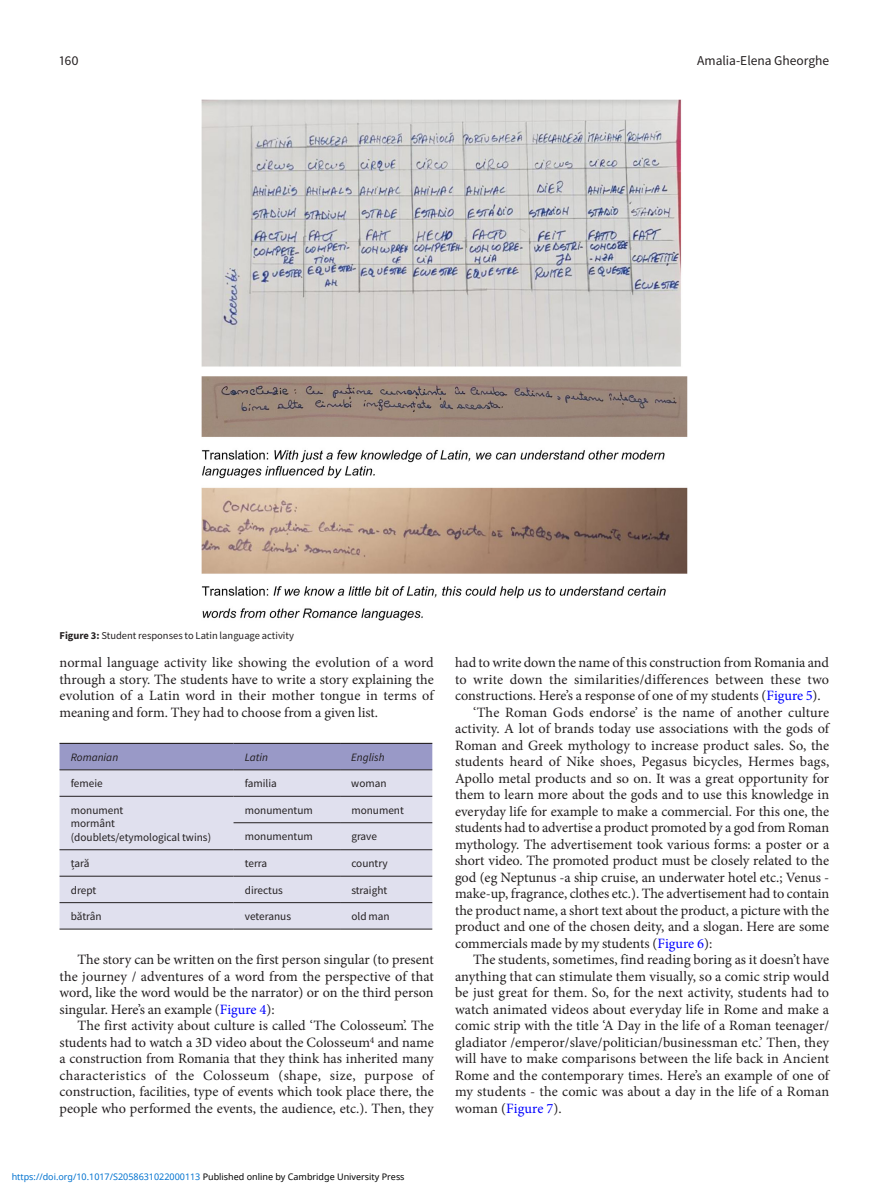
<style>
.page{position:relative;width:893px;height:1191px;background:#fff}
.page>*{position:absolute;margin:0;border:0;box-sizing:border-box;transform-origin:0 0}
.t1{font:14.25px/16.5px "Minion Pro";color:#231f20;text-align:justify}
.t2{font:13.5px "Source Sans Pro";color:#231f20}
.t3{font:11.25px/13.5px "Source Sans Pro";color:#231f20}
.t4{font:italic 11.25px "Source Sans Pro";color:#231f20}
.t5{font:10.5px "Source Sans Pro";color:#231f20}
.t6{font:9px "Noto Sans";color:#0172cf}
.s1{font-weight:700}
.s2{color:#00f}
.s3{color:#000}
</style>
<div class="page">
<img style="left:201px;top:99px;width:486px;height:522px">
<div style="left:60px;top:744px;width:372px;height:25px;background:#9999c7"></div>
<div style="left:60px;top:770px;width:372px;height:158px;background:#e0e0ee"></div>
<hr style="left:60px;top:743px;width:174px;height:1px;background:#231f20">
<hr style="left:60px;top:769px;width:174px;height:1px;background:#231f20">
<hr style="left:234px;top:743px;width:106px;height:1px;background:#231f20">
<hr style="left:234px;top:769px;width:106px;height:1px;background:#231f20">
<hr style="left:340px;top:743px;width:92px;height:1px;background:#231f20">
<hr style="left:340px;top:769px;width:92px;height:1px;background:#231f20">
<hr style="left:234px;top:822px;width:106px;height:1px;background:#231f20">
<hr style="left:340px;top:822px;width:92px;height:1px;background:#231f20">
<hr style="left:60px;top:849px;width:174px;height:1px;background:#231f20">
<hr style="left:234px;top:849px;width:106px;height:1px;background:#231f20">
<hr style="left:340px;top:849px;width:92px;height:1px;background:#231f20">
<hr style="left:60px;top:875px;width:174px;height:1px;background:#231f20">
<hr style="left:234px;top:875px;width:106px;height:1px;background:#231f20">
<hr style="left:340px;top:875px;width:92px;height:1px;background:#231f20">
<hr style="left:60px;top:902px;width:174px;height:1px;background:#231f20">
<hr style="left:60px;top:928px;width:174px;height:1px;background:#231f20">
<hr style="left:234px;top:902px;width:106px;height:1px;background:#231f20">
<hr style="left:234px;top:928px;width:106px;height:1px;background:#231f20">
<hr style="left:340px;top:902px;width:92px;height:1px;background:#231f20">
<hr style="left:340px;top:928px;width:92px;height:1px;background:#231f20">
<hr style="left:60px;top:796px;width:174px;height:1px;background:#231f20">
<hr style="left:234px;top:796px;width:106px;height:1px;background:#231f20">
<hr style="left:340px;top:796px;width:92px;height:1px;background:#231f20">
<p class="t2" style="left:60px;top:51px;width:21px">160</p>
<p class="t2" style="left:697px;top:51px;width:134px">Amalia-Elena Gheorghe</p>
<p class="t5" style="left:60px;top:628px;width:236px"><span class="s1">Figure 3:</span> Student responses to Latin language activity</p>
<p class="t1" style="left:60px;top:654px;width:376px">normal language activity like showing the evolution of a word through a story. The students have to write a story explaining the evolution of a Latin word in their mother tongue in terms of meaning and form. They had to choose from a given list.</p>
<p class="t4" style="left:71px;top:750px;width:49px">Romanian</p>
<p class="t4" style="left:245px;top:750px;width:25px">Latin</p>
<p class="t4" style="left:351px;top:750px;width:35px">English</p>
<p class="t3" style="left:71px;top:776px;width:34px">femeie</p>
<p class="t3" style="left:245px;top:776px;width:34px">familia</p>
<p class="t3" style="left:351px;top:776px;width:37px">woman</p>
<p class="t3" style="left:71px;top:803px;width:142px">monument<br>mormânt (doublets/etymological twins)</p>
<p class="t3" style="left:245px;top:803px;width:70px">monumentum</p>
<p class="t3" style="left:351px;top:803px;width:54px">monument</p>
<p class="t3" style="left:245px;top:829px;width:70px">monumentum</p>
<p class="t3" style="left:351px;top:829px;width:27px">grave</p>
<p class="t3" style="left:71px;top:856px;width:20px">țară</p>
<p class="t3" style="left:245px;top:856px;width:24px">terra</p>
<p class="t3" style="left:351px;top:856px;width:38px">country</p>
<p class="t3" style="left:71px;top:883px;width:27px">drept</p>
<p class="t3" style="left:245px;top:883px;width:40px">directus</p>
<p class="t3" style="left:351px;top:883px;width:37px">straight</p>
<p class="t3" style="left:71px;top:909px;width:32px">bătrân</p>
<p class="t3" style="left:245px;top:909px;width:48px">veteranus</p>
<p class="t3" style="left:351px;top:909px;width:40px">old man</p>
<p class="t1" style="left:60px;top:951px;width:376px;text-indent:18px">The story can be written on the first person singular (to present the journey / adventures of a word from the perspective of that word, like the word would be the narrator) or on the third person singular. Here’s an example (<span class="s2">Figure 4</span>):</p>
<p class="t1" style="left:60px;top:1017px;width:376px;text-indent:18px">The first activity about culture is called ‘The Colosseum’. The students had to watch a 3D video about the Colosseum<sup>4</sup> and name a construction from Romania that they think has inherited many characteristics of the Colosseum (shape, size, purpose of construction, facilities, type of events which took place there, the people who performed the events, the audience, etc.). Then, they</p>
<p class="t1" style="left:455px;top:654px;width:376px">had to write down the name of this construction from Romania and</p>
<p class="t1" style="left:455px;top:671px;width:376px">to write down the similarities/differences between these two</p>
<p class="t1" style="left:455px;top:687px;width:367px">constructions. Here’s a response of one of my students (<span class="s2">Figure 5</span>).</p>
<p class="t1" style="left:473px;top:704px;width:358px">‘The Roman Gods endorse’ is the name of another culture</p>
<p class="t1" style="left:455px;top:720px;width:376px">activity. A lot of brands today use associations with the gods of</p>
<p class="t1" style="left:455px;top:737px;width:376px">Roman and Greek mythology to increase product sales. So, the</p>
<p class="t1" style="left:455px;top:753px;width:376px">students heard of Nike shoes, Pegasus bicycles, Hermes bags,</p>
<p class="t1" style="left:455px;top:770px;width:376px">Apollo metal products and so on. It was a great opportunity for</p>
<p class="t1" style="left:455px;top:786px;width:376px">them to learn more about the gods and to use this knowledge in</p>
<p class="t1" style="left:455px;top:803px;width:376px">everyday life for example to make a commercial. For this one, the</p>
<p class="t1" style="left:455px;top:819px;width:376px">students had to advertise a product promoted by a god from Roman</p>
<p class="t1" style="left:455px;top:836px;width:376px">mythology. The advertisement took various forms: a poster or a</p>
<p class="t1" style="left:455px;top:852px;width:376px">short video. The promoted product must be closely related to the</p>
<p class="t1" style="left:455px;top:869px;width:376px">god (eg Neptunus -a ship cruise, an underwater hotel etc.; Venus -</p>
<p class="t1" style="left:455px;top:885px;width:376px">make-up, fragrance, clothes etc.). The advertisement had to contain</p>
<p class="t1" style="left:455px;top:902px;width:376px">the product name, a short text about the product, a picture with the</p>
<p class="t1" style="left:455px;top:918px;width:376px">product and one of the chosen deity, and a slogan. Here are some</p>
<p class="t1" style="left:455px;top:935px;width:259px">commercials made by my students (<span class="s2">Figure 6</span>):</p>
<p class="t1" style="left:473px;top:951px;width:358px">The students, sometimes, find reading boring as it doesn’t have</p>
<p class="t1" style="left:455px;top:968px;width:376px">anything that can stimulate them visually, so a comic strip would</p>
<p class="t1" style="left:455px;top:984px;width:376px">be just great for them. So, for the next activity, students had to</p>
<p class="t1" style="left:455px;top:1001px;width:376px">watch animated videos about everyday life in Rome and make a</p>
<p class="t1" style="left:455px;top:1017px;width:376px">comic strip with the title ‘A Day in the life of a Roman teenager/</p>
<p class="t1" style="left:455px;top:1034px;width:376px">gladiator /emperor/slave/politician/businessman etc.’ Then, they</p>
<p class="t1" style="left:455px;top:1050px;width:376px">will have to make comparisons between the life back in Ancient</p>
<p class="t1" style="left:455px;top:1067px;width:376px">Rome and the contemporary times. Here’s an example of one of</p>
<p class="t1" style="left:455px;top:1083px;width:376px">my students - the comic was about a day in the life of a Roman</p>
<p class="t1" style="left:455px;top:1100px;width:108px">woman (<span class="s2">Figure 7</span>).</p>
<p class="t6" style="left:12px;top:1170px;width:394px">https://doi.org/10.1017/S2058631022000113 <span class="s3">Published online by Cambridge University Press</span></p>
</div>
